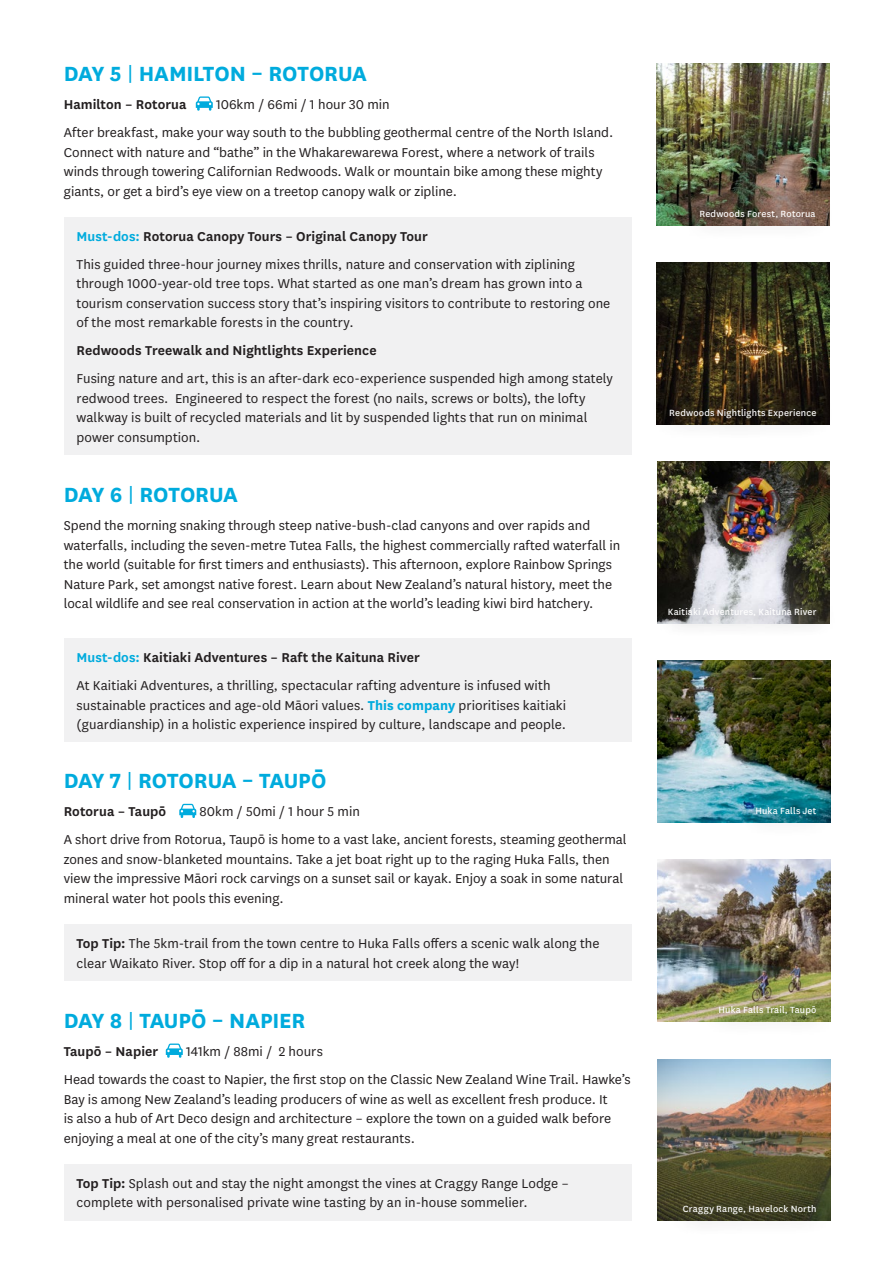
<style>
.page{position:relative;width:893px;height:1263px;background:#fff}
.page>*{position:absolute;margin:0;border:0;box-sizing:border-box;transform-origin:0 0}
.t1{font:700 24px "National";letter-spacing:-.01em;color:#00abdd}
.t2{font:15px/19.5px "National";color:#231f20}
.t3{font:600 15px "National";letter-spacing:.005em;color:#231f20}
.t4{font:10.5px "National";letter-spacing:.015em;color:#fff}
.s1{font-weight:400}
.s2{font-weight:600;color:#00abdd}
.s3{font-weight:600}
.s4{font-weight:700;color:#00abdd}
</style>
<div class="page">
<svg style="left:196px;top:96px;width:17px;height:15px"></svg>
<svg style="left:179px;top:804px;width:17px;height:14px"></svg>
<svg style="left:166px;top:1043px;width:17px;height:15px"></svg>
<div style="left:64px;top:217px;width:567px;height:238px;background:#f1f1f2"></div>
<div style="left:64px;top:638px;width:567px;height:104px;background:#f1f1f2"></div>
<div style="left:64px;top:924px;width:567px;height:56px;background:#f1f1f2"></div>
<div style="left:64px;top:1164px;width:567px;height:56px;background:#f1f1f2"></div>
<img style="left:657px;top:263px;width:172px;height:124px">
<div style="left:649px;top:387px;width:188px;height:53px;background:#231f20;opacity:.75"></div>
<img style="left:657px;top:64px;width:172px;height:161px">
<div style="left:679px;top:188px;width:157px;height:52px;background:#231f20;opacity:.75"></div>
<img style="left:658px;top:462px;width:171px;height:132px">
<div style="left:656px;top:594px;width:180px;height:44px;background:#231f20;opacity:.75"></div>
<img style="left:658px;top:661px;width:172px;height:161px">
<div style="left:735px;top:784px;width:102px;height:53px;background:#231f20;opacity:.75"></div>
<img style="left:658px;top:859px;width:172px;height:162px">
<div style="left:698px;top:983px;width:139px;height:53px;background:#231f20;opacity:.75"></div>
<img style="left:658px;top:1059px;width:172px;height:161px">
<div style="left:662px;top:1182px;width:175px;height:54px;background:#231f20;opacity:.75"></div>
<h1 class="t1" style="left:64px;top:57px;width:305px">DAY 5 <span class="s1">|</span> HAMILTON – ROTORUA</h1>
<p class="t3" style="left:64px;top:94px;width:124px">Hamilton – Rotorua</p>
<p class="t2" style="left:64px;top:90px;width:551px;line-height:28px;text-indent:152px">106km / 66mi / 1 hour 30 min<br>After breakfast, make your way south to the bubbling geothermal centre of the North Island.</p>
<p class="t2" style="left:64px;top:142px;width:540px">Connect with nature and “bathe” in the Whakarewarewa Forest, where a network of trails winds through towering Californian Redwoods. Walk or mountain bike among these mighty giants, or get a bird’s eye view on a treetop canopy walk or zipline.</p>
<p class="t2" style="left:77px;top:221px;width:500px;line-height:28px"><span class="s2">Must-dos:</span> <span class="s3">Rotorua Canopy Tours – Original Canopy Tour<br></span>This guided three-hour journey mixes thrills, nature and conservation with ziplining</p>
<p class="t2" style="left:77px;top:273px;width:535px">through 1000-year-old tree tops. What started as one man’s dream has grown into a tourism conservation success story that’s inspiring visitors to contribute to restoring one of the most remarkable forests in the country.</p>
<p class="t3" style="left:77px;top:340px;width:302px">Redwoods Treewalk and Nightlights Experience</p>
<p class="t2" style="left:77px;top:368px;width:538px">Fusing nature and art, this is an after-dark eco-experience suspended high among stately redwood trees. Engineered to respect the forest (no nails, screws or bolts), the lofty walkway is built of recycled materials and lit by suspended lights that run on minimal power consumption.</p>
<h1 class="t1" style="left:64px;top:478px;width:176px">DAY 6 <span class="s1">|</span> ROTORUA</h1>
<p class="t2" style="left:64px;top:515px;width:558px">Spend the morning snaking through steep native-bush-clad canyons and over rapids and waterfalls, including the seven-metre Tutea Falls, the highest commercially rafted waterfall in the world (suitable for first timers and enthusiasts). This afternoon, explore Rainbow Springs Nature Park, set amongst native forest. Learn about New Zealand’s natural history, meet the local wildlife and see real conservation in action at the world’s leading kiwi bird hatchery.</p>
<p class="t2" style="left:77px;top:643px;width:476px;line-height:28px"><span class="s2">Must-dos:</span> <span class="s3">Kaitiaki Adventures – Raft the Kaituna River<br></span>At Kaitiaki Adventures, a thrilling, spectacular rafting adventure is infused with</p>
<p class="t2" style="left:77px;top:695px;width:491px">sustainable practices and age-old Māori values. <span class="s4">This company</span> prioritises kaitiaki (guardianship) in a holistic experience inspired by culture, landscape and people.</p>
<h1 class="t1" style="left:64px;top:764px;width:264px">DAY 7 <span class="s1">|</span> ROTORUA – TAUPŌ</h1>
<p class="t3" style="left:64px;top:801px;width:104px">Rotorua – Taupō</p>
<p class="t2" style="left:64px;top:797px;width:564px;line-height:28px;text-indent:136px">80km / 50mi / 1 hour 5 min<br>A short drive from Rotorua, Taupō is home to a vast lake, ancient forests, steaming geothermal</p>
<p class="t2" style="left:64px;top:849px;width:561px">zones and snow-blanketed mountains. Take a jet boat right up to the raging Huka Falls, then view the impressive Māori rock carvings on a sunset sail or kayak. Enjoy a soak in some natural mineral water hot pools this evening.</p>
<p class="t2" style="left:77px;top:933px;width:525px"><span class="s3">Top Tip:</span> The 5km-trail from the town centre to Huka Falls offers a scenic walk along the clear Waikato River. Stop off for a dip in a natural hot creek along the way!</p>
<h1 class="t1" style="left:64px;top:1004px;width:243px">DAY 8 <span class="s1">|</span> TAUPŌ – NAPIER</h1>
<p class="t3" style="left:64px;top:1041px;width:96px">Taupō – Napier</p>
<p class="t2" style="left:64px;top:1037px;width:568px;line-height:28px;text-indent:122px">141km / 88mi / 2 hours<br>Head towards the coast to Napier, the first stop on the Classic New Zealand Wine Trail. Hawke’s</p>
<p class="t2" style="left:64px;top:1088px;width:549px">Bay is among New Zealand’s leading producers of wine as well as excellent fresh produce. It is also a hub of Art Deco design and architecture – explore the town on a guided walk before enjoying a meal at one of the city’s many great restaurants.</p>
<p class="t2" style="left:77px;top:1173px;width:494px"><span class="s3">Top Tip:</span> Splash out and stay the night amongst the vines at Craggy Range Lodge – complete with personalised private wine tasting by an in-house sommelier.</p>
<p class="t4" style="left:699px;top:207px;width:118px">Redwoods Forest, Rotorua</p>
<p class="t4" style="left:669px;top:406px;width:149px">Redwoods Nightlights Experience</p>
<p class="t4" style="left:668px;top:605px;width:150px">Kaitiaki Adventures, Kaituna River</p>
<p class="t4" style="left:755px;top:803px;width:62px">Huka Falls Jet</p>
<p class="t4" style="left:718px;top:1002px;width:99px">Huka Falls Trail, Taupō</p>
<p class="t4" style="left:683px;top:1201px;width:135px">Craggy Range, Havelock North</p>
</div>
